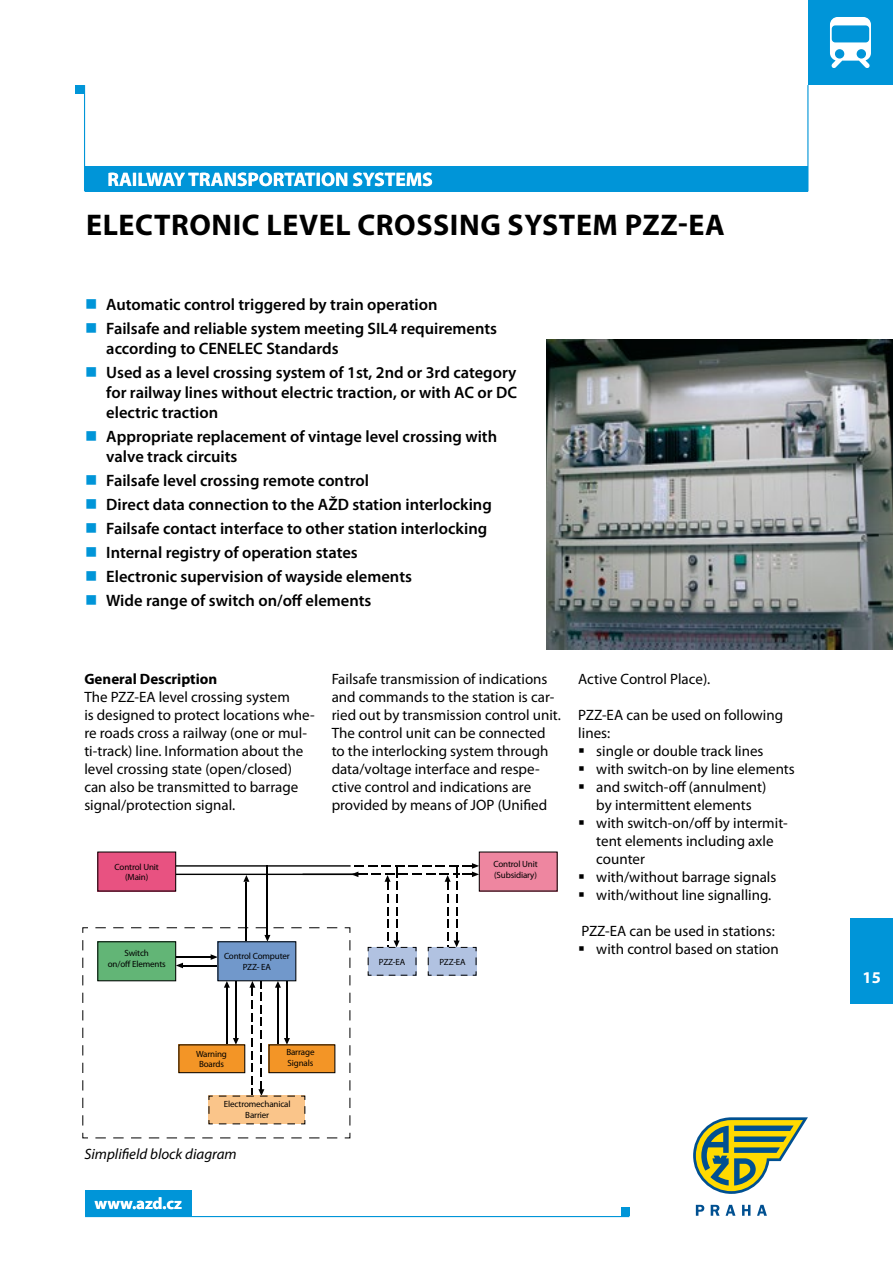
<style>
.page{position:relative;width:893px;height:1263px;background:#fff}
.page>*{position:absolute;margin:0;border:0;box-sizing:border-box;transform-origin:0 0}
.t1{font:700 30px "Myriad Pro";letter-spacing:.02em;color:#000}
.t2{font:700 19.5px "Myriad Pro";color:#fff}
.t3{font:600 16.5px/19.8px "Myriad Pro";color:#000}
.t4{font:700 16.5px "Myriad Pro";color:#fff}
.t5{font:15px/18px "Myriad Pro";color:#000}
.t6{font:italic 15px "Myriad Pro";color:#000}
.t7{font:700 15px "Myriad Pro";color:#000}
.t8{font:9px/10.8px "Myriad Pro";letter-spacing:-.015em;color:#000;text-align:center}
.s1{color:#0095d8}
</style>
<div class="page">
<div style="left:85px;top:166px;width:723px;height:25px;background:#0095d8"></div>
<hr style="left:84px;top:85px;width:1px;height:106px;background:#0095d8">
<div style="left:75px;top:85px;width:9px;height:9px;background:#0095d8"></div>
<hr style="left:807px;top:85px;width:1px;height:106px;background:#0095d8">
<hr style="left:85px;top:1216px;width:544px;height:1px;background:#0095d8">
<div style="left:621px;top:1208px;width:8px;height:8px;background:#0095d8"></div>
<div style="left:85px;top:1191px;width:106px;height:25px;background:#0095d8"></div>
<svg style="left:95px;top:1197px;width:86px;height:12px"></svg>
<svg style="left:693px;top:1117px;width:115px;height:77px"></svg>
<svg style="left:696px;top:1205px;width:8px;height:11px"></svg>
<svg style="left:711px;top:1205px;width:9px;height:11px"></svg>
<svg style="left:726px;top:1205px;width:9px;height:11px"></svg>
<svg style="left:742px;top:1205px;width:8px;height:11px"></svg>
<svg style="left:757px;top:1205px;width:10px;height:11px"></svg>
<div style="left:808px;top:0;width:85px;height:85px;background:#0095d8"></div>
<svg style="left:830px;top:17px;width:41px;height:51px"></svg>
<div style="left:850px;top:918px;width:43px;height:85px;background:#0095d8"></div>
<svg style="left:82px;top:927px;width:269px;height:212px"></svg>
<svg style="left:211px;top:954px;width:7px;height:6px"></svg>
<hr style="left:176px;top:956px;width:35px;height:2px;background:#000">
<svg style="left:176px;top:963px;width:7px;height:5px"></svg>
<hr style="left:183px;top:965px;width:35px;height:1px;background:#000">
<svg style="left:243px;top:875px;width:6px;height:7px"></svg>
<hr style="left:246px;top:882px;width:1px;height:60px;background:#000">
<svg style="left:264px;top:935px;width:6px;height:6px"></svg>
<hr style="left:267px;top:865px;width:1px;height:70px;background:#000">
<hr style="left:176px;top:874px;width:178px;height:1px;background:#000">
<hr style="left:176px;top:865px;width:175px;height:2px;background:#000">
<div style="left:98px;top:852px;width:78px;height:39px;background:#e85281"></div>
<div style="left:98px;top:942px;width:78px;height:39px;background:#62b576"></div>
<div style="left:97px;top:941px;width:79px;height:40px;border:1px solid #000"></div>
<div style="left:218px;top:942px;width:78px;height:39px;background:#7198cb"></div>
<div style="left:218px;top:941px;width:78px;height:40px;border:1px solid #000"></div>
<svg style="left:349px;top:863px;width:130px;height:266px"></svg>
<div style="left:179px;top:1045px;width:66px;height:28px;background:#f39526"></div>
<div style="left:178px;top:1044px;width:67px;height:29px;border:1px solid #000"></div>
<div style="left:269px;top:1045px;width:66px;height:28px;background:#f39526"></div>
<div style="left:269px;top:1044px;width:66px;height:29px;border:1px solid #000"></div>
<svg style="left:208px;top:980px;width:98px;height:145px"></svg>
<div style="left:479px;top:852px;width:78px;height:39px;background:#ee86a0"></div>
<svg style="left:109px;top:173px;width:323px;height:13px"></svg>
<img style="left:546px;top:340px;width:347px;height:309px">
<h2 class="t2" style="left:107px;top:167px;width:327px">RAILWAY TRANSPORTATION SYSTEMS</h2>
<h1 class="t1" style="left:86px;top:205px;width:640px">ELECTRONIC LEVEL CROSSING SYSTEM PZZ-EA</h1>
<p class="t3" style="left:85px;top:295px;width:354px"><span class="s1">■</span> Automatic control triggered by train operation</p>
<p class="t3" style="left:106px;top:319px;width:392px;text-indent:-21px"><span class="s1">■</span> Failsafe and reliable system meeting SIL4 requirements according to CENELEC Standards</p>
<p class="t3" style="left:106px;top:362px;width:412px;text-align:justify;text-indent:-21px"><span class="s1">■</span> Used as a level crossing system of 1st, 2nd or 3rd category for railway lines without electric traction, or with AC or DC electric traction</p>
<p class="t3" style="left:106px;top:426px;width:392px;text-indent:-21px"><span class="s1">■</span> Appropriate replacement of vintage level crossing with valve track circuits</p>
<p class="t3" style="left:85px;top:470px;width:285px"><span class="s1">■</span> Failsafe level crossing remote control</p>
<p class="t3" style="left:85px;top:494px;width:408px"><span class="s1">■</span> Direct data connection to the AŽD station interlocking</p>
<p class="t3" style="left:85px;top:518px;width:404px"><span class="s1">■</span> Failsafe contact interface to other station interlocking</p>
<p class="t3" style="left:85px;top:542px;width:274px"><span class="s1">■</span> Internal registry of operation states</p>
<p class="t3" style="left:85px;top:566px;width:328px"><span class="s1">■</span> Electronic supervision of wayside elements</p>
<p class="t3" style="left:85px;top:590px;width:288px"><span class="s1">■</span> Wide range of switch on/off elements</p>
<p class="t7" style="left:84px;top:669px;width:135px">General Description</p>
<p class="t5" style="left:84px;top:688px;width:232px">The PZZ-EA level crossing system<br>is designed to protect locations whe&shy;re roads cross a railway (one or mul&shy;ti-track) line. Information about the level crossing state (open/closed) can also be transmitted to barrage signal/protection signal.</p>
<p class="t5" style="left:332px;top:670px;width:231px">Failsafe transmission of indications and commands to the station is car&shy;ried out by transmission control unit.<br>The control unit can be connected to the interlocking system through data/voltage interface and respe&shy;ctive control and indications are provided by means of JOP (Unified</p>
<p class="t8" style="left:115px;top:861px;width:46px">Control Unit (Main)</p>
<p class="t8" style="left:493px;top:858px;width:46px;text-align:left">Control Unit (Subsidiary)</p>
<p class="t8" style="left:108px;top:947px;width:59px">Switch<br>on/off Elements</p>
<p class="t8" style="left:224px;top:951px;width:67px">Control Computer<br>PZZ- EA</p>
<p class="t8" style="left:379px;top:956px;width:28px">PZZ-EA</p>
<p class="t8" style="left:440px;top:956px;width:28px">PZZ-EA</p>
<p class="t5" style="left:578px;top:670px;width:134px">Active Control Place).</p>
<p class="t5" style="left:578px;top:706px;width:206px">PZZ-EA can be used on following lines:</p>
<p class="t5" style="left:596px;top:742px;width:200px">single or double track lines with switch-on by line elements and switch-off (annulment)<br>by intermittent elements<br>with switch-on/off by intermit&shy;tent elements including axle counter<br>with/without barrage signals with/without line signalling.</p>
<p class="t5" style="left:581px;top:922px;width:199px;text-align:right">PZZ-EA can be used in stations: with control based on station</p>
<p class="t8" style="left:196px;top:1048px;width:32px">Warning<br>Boards</p>
<p class="t8" style="left:286px;top:1047px;width:30px;text-align:left">Barrage<br>Signals</p>
<p class="t8" style="left:224px;top:1098px;width:68px">Electromechanical<br>Barrier</p>
<p class="t6" style="left:85px;top:1144px;width:154px">Simplifield block diagram</p>
<p class="t4" style="left:95px;top:1193px;width:89px">www.azd.cz</p>
<p class="t4" style="left:862px;top:967px;width:20px">15</p>
</div>
